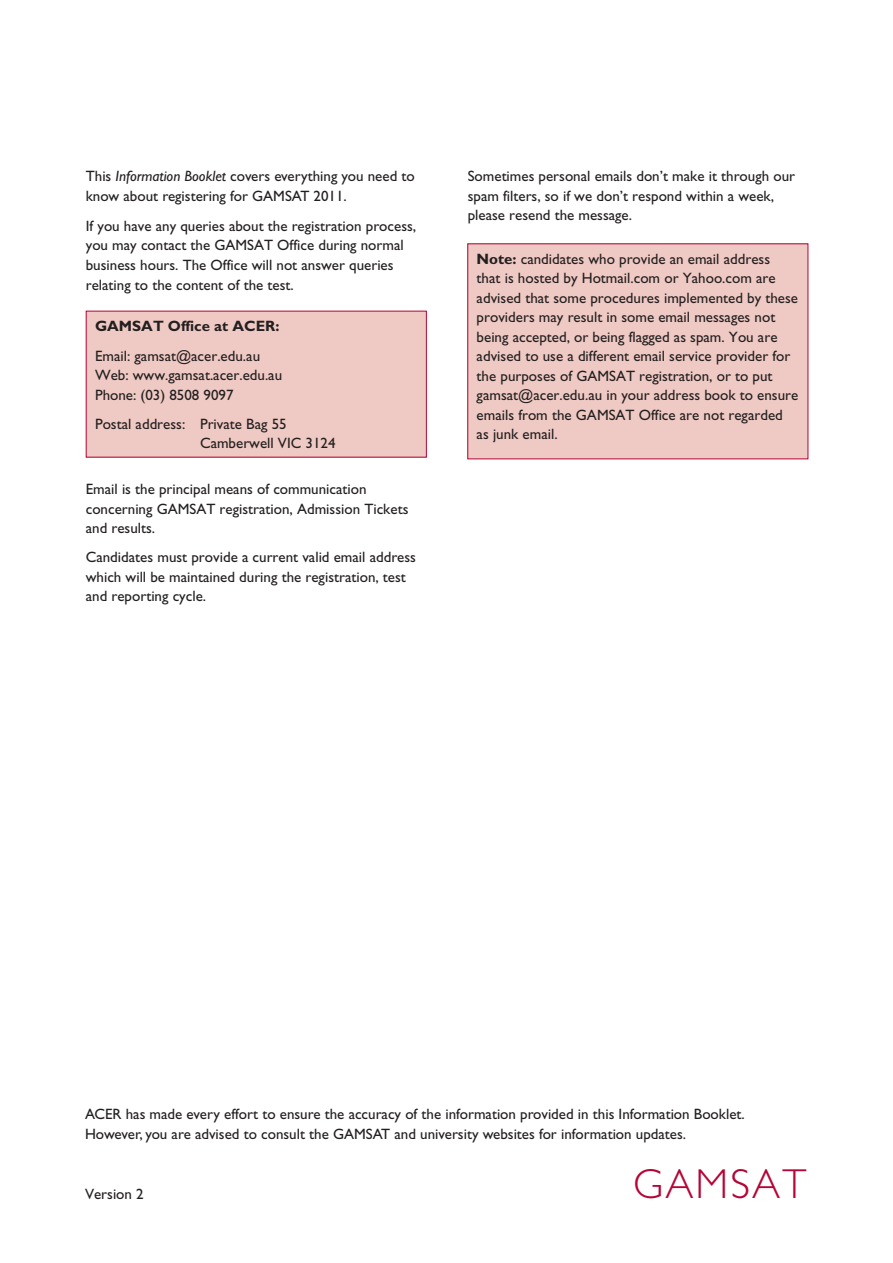
<style>
.page{position:relative;width:893px;height:1263px;background:#fff}
.page>*{position:absolute;margin:0;border:0;box-sizing:border-box;transform-origin:0 0}
.t1{font:300 42px "Gill Sans";letter-spacing:.05em;color:#b50536}
.t2{font:15px/19.5px "Gill Sans";color:#231f20}
.t3{font:700 15px "Gill Sans";color:#231f20}
.s1{font-style:italic}
.s2{font-weight:700}
</style>
<div class="page">
<div style="left:86px;top:311px;width:340px;height:146px;background:#efc9c3"></div>
<div style="left:468px;top:244px;width:340px;height:215px;background:#efc9c3"></div>
<p class="t2" style="left:86px;top:167px;width:330px">This <span class="s1">Information Booklet</span> covers everything you need to know about registering for GAMSAT 2011.</p>
<p class="t2" style="left:86px;top:216px;width:332px">If you have any queries about the registration process, you may contact the GAMSAT Office during normal business hours. The Office will not answer queries relating to the content of the test.</p>
<p class="t3" style="left:95px;top:317px;width:186px">GAMSAT Office at ACER:</p>
<p class="t2" style="left:95px;top:346px;width:189px">Email: gamsat@acer.edu.au<br>Web: www.gamsat.acer.edu.au<br>Phone: (03) 8508 9097</p>
<p class="t2" style="left:200px;top:414px;width:137px;text-indent:-105px">Postal address: Private Bag 55<br>Camberwell VIC 3124</p>
<p class="t2" style="left:86px;top:479px;width:324px">Email is the principal means of communication concerning GAMSAT registration, Admission Tickets and results.</p>
<p class="t2" style="left:86px;top:548px;width:332px">Candidates must provide a current valid email address which will be maintained during the registration, test and reporting cycle.</p>
<p class="t2" style="left:468px;top:167px;width:329px">Sometimes personal emails don’t make it through our spam filters, so if we don’t respond within a week, please resend the message.</p>
<p class="t2" style="left:477px;top:249px;width:323px"><span class="s2">Note:</span> candidates who provide an email address<br>that is hosted by Hotmail.com or Yahoo.com are advised that some procedures implemented by these providers may result in some email messages not being accepted, or being flagged as spam. You are advised to use a different email service provider for the purposes of GAMSAT registration, or to put gamsat@acer.edu.au in your address book to ensure emails from the GAMSAT Office are not regarded as junk email.</p>
<p class="t2" style="left:85px;top:1104px;width:661px">ACER has made every effort to ensure the accuracy of the information provided in this Information Booklet.<br>However, you are advised to consult the GAMSAT and university websites for information updates.</p>
<p class="t2" style="left:85px;top:1184px;width:60px">Version 2</p>
<h1 class="t1" style="left:633px;top:1160px;width:175px">GAMSAT</h1>
</div>
